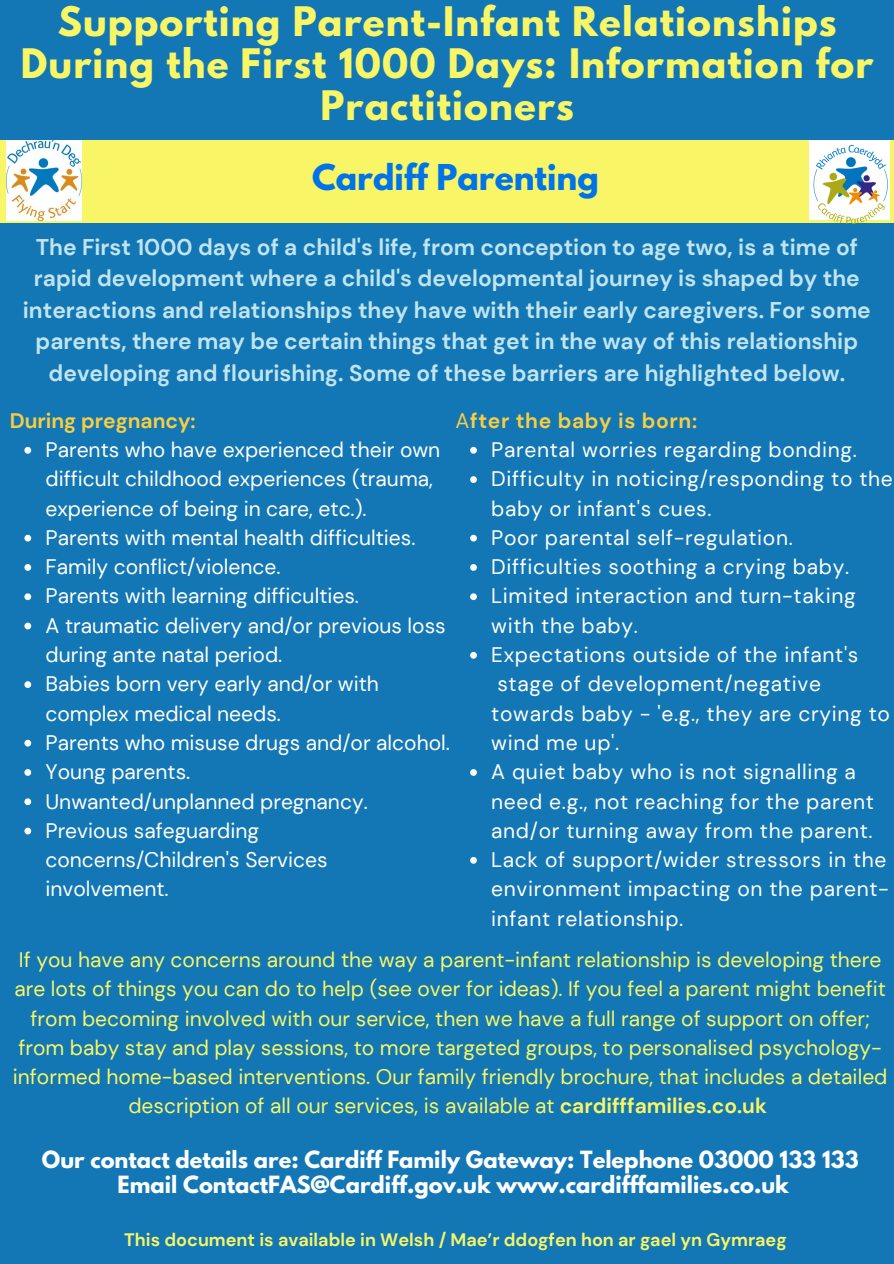
<style>
.page{position:relative;width:894px;height:1264px;background:#fff}
.page>*{position:absolute;margin:0;border:0;box-sizing:border-box;transform-origin:0 0}
.t1{font:700 36px/41.7px "League Spartan";letter-spacing:.03em;color:#f8f667;text-align:center}
.t2{font:700 31.5px "League Spartan";color:#0073e8}
.t3{font:700 22.65px/31.5px "DM Sans";color:#c1e4ee;text-align:center}
.t4{font:21px/29.2px "DM Sans";color:#fff}
.t5{font:21px/29.2px "DM Sans";color:#f8f667;text-align:center}
.t6{font:21px/29.2px "DM Sans";letter-spacing:.03em;color:#fff}
.t7{font:700 21px "League Spartan";color:#fff}
.t8{font:700 21px "DM Sans";letter-spacing:.03em;color:#f9ce42}
.t9{font:700 21px "DM Sans";color:#f9ce42}
.t10{font:700 18px "DM Sans";color:#f8f667}
.s1{font-weight:400}
.s2{font-weight:700}
</style>
<div class="page">
<div style="left:0;top:0;width:893px;height:1263px;background:#1277b4"></div>
<div style="left:0;top:140px;width:893px;height:83px;background:#f8f667"></div>
<img style="left:6px;top:140px;width:76px;height:80px">
<img style="left:809px;top:140px;width:81px;height:84px">
<svg style="left:24px;top:447px;width:7px;height:6px"></svg>
<svg style="left:24px;top:535px;width:7px;height:6px"></svg>
<svg style="left:24px;top:564px;width:7px;height:7px"></svg>
<svg style="left:24px;top:593px;width:7px;height:7px"></svg>
<svg style="left:24px;top:622px;width:7px;height:7px"></svg>
<svg style="left:24px;top:681px;width:7px;height:7px"></svg>
<svg style="left:24px;top:739px;width:7px;height:7px"></svg>
<svg style="left:24px;top:769px;width:7px;height:6px"></svg>
<svg style="left:24px;top:798px;width:7px;height:7px"></svg>
<svg style="left:24px;top:827px;width:7px;height:7px"></svg>
<svg style="left:470px;top:447px;width:7px;height:6px"></svg>
<svg style="left:470px;top:476px;width:7px;height:7px"></svg>
<svg style="left:470px;top:535px;width:7px;height:6px"></svg>
<svg style="left:470px;top:564px;width:7px;height:7px"></svg>
<svg style="left:470px;top:593px;width:7px;height:7px"></svg>
<svg style="left:470px;top:652px;width:7px;height:6px"></svg>
<svg style="left:470px;top:769px;width:7px;height:6px"></svg>
<svg style="left:470px;top:857px;width:7px;height:6px"></svg>
<p class="t1" style="left:58px;top:6px;width:780px">Supporting Parent-Infant Relationships</p>
<p class="t1" style="left:21px;top:47px;width:853px">During the First 1000 Days: Information for<br>Practitioners</p>
<p class="t2" style="left:312px;top:161px;width:288px">Cardiff Parenting</p>
<p class="t3" style="left:23px;top:231px;width:849px">The First 1000 days of a child's life, from conception to age two, is a time of rapid development where a child's developmental journey is shaped by the interactions and relationships they have with their early caregivers. For some parents, there may be certain things that get in the way of this relationship developing and flourishing. Some of these barriers are highlighted below.</p>
<p class="t9" style="left:10px;top:407px;width:187px">During pregnancy:</p>
<p class="t8" style="left:455px;top:407px;width:243px"><span class="s1">A</span>fter the baby is born:</p>
<p class="t4" style="left:45px;top:435px;width:396px">Parents who have experienced their own difficult childhood experiences (trauma, experience of being in care, etc.).</p>
<p class="t4" style="left:45px;top:523px;width:371px">Parents with mental health difficulties.</p>
<p class="t4" style="left:45px;top:552px;width:236px">Family conflict/violence.</p>
<p class="t4" style="left:45px;top:581px;width:315px">Parents with learning difficulties.</p>
<p class="t4" style="left:45px;top:611px;width:401px">A traumatic delivery and/or previous loss during ante natal period.</p>
<p class="t4" style="left:45px;top:669px;width:335px">Babies born very early and/or with complex medical needs.</p>
<p class="t4" style="left:45px;top:728px;width:406px">Parents who misuse drugs and/or alcohol.</p>
<p class="t4" style="left:45px;top:757px;width:146px">Young parents.</p>
<p class="t4" style="left:45px;top:786px;width:324px">Unwanted/unplanned pregnancy.</p>
<p class="t4" style="left:45px;top:816px;width:283px">Previous safeguarding concerns/Children's Services involvement.</p>
<p class="t6" style="left:491px;top:435px;width:367px">Parental worries regarding bonding.</p>
<p class="t6" style="left:491px;top:464px;width:403px">Difficulty in noticing/responding to the baby or infant's cues.</p>
<p class="t6" style="left:491px;top:523px;width:303px">Poor parental self-regulation.</p>
<p class="t6" style="left:491px;top:552px;width:359px">Difficulties soothing a crying baby.</p>
<p class="t6" style="left:491px;top:581px;width:366px">Limited interaction and turn-taking with the baby.</p>
<p class="t6" style="left:491px;top:640px;width:400px">Expectations outside of the infant's stage of development/negative towards baby - 'e.g., they are crying to wind me up'.</p>
<p class="t6" style="left:491px;top:757px;width:384px">A quiet baby who is not signalling a need e.g., not reaching for the parent and/or turning away from the parent.</p>
<p class="t4" style="left:491px;top:845px;width:399px;text-align:justify">Lack of support/wider stressors in the environment impacting on the parent&shy;infant relationship.</p>
<p class="t5" style="left:13px;top:945px;width:875px">If you have any concerns around the way a parent-infant relationship is developing there are lots of things you can do to help (see over for ideas). If you feel a parent might benefit from becoming involved with our service, then we have a full range of support on offer; from baby stay and play sessions, to more targeted groups, to personalised psychology&shy;informed home-based interventions. Our family friendly brochure, that includes a detailed description of all our services, is available at <span class="s2">cardifffamilies.co.uk</span></p>
<p class="t7" style="left:42px;top:1149px;width:818px">Our contact details are: Cardiff Family Gateway: Telephone 03000 133 133</p>
<p class="t7" style="left:117px;top:1174px;width:672px">Email ContactFAS@Cardiff.gov.uk www.cardifffamilies.co.uk</p>
<p class="t10" style="left:124px;top:1227px;width:663px">This document is available in Welsh / Mae’r ddogfen hon ar gael yn Gymraeg</p>
</div>
